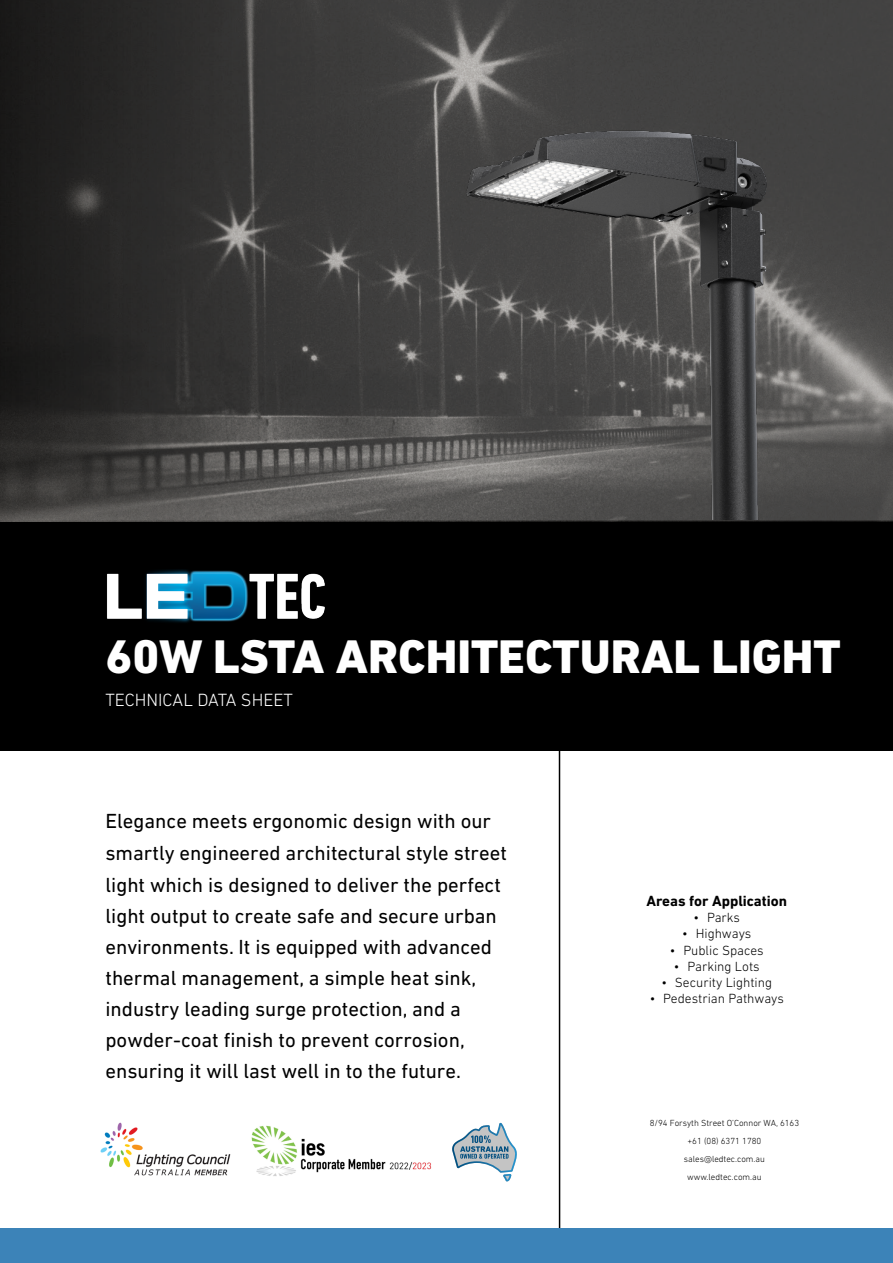
<style>
.page{position:relative;width:893px;height:1263px;background:#fff}
.page>*{position:absolute;margin:0;border:0;box-sizing:border-box;transform-origin:0 0}
.t1{font:800 48px "DIN Next LT Pro";color:#fff}
.t2{font:20.7px/31.2px "DIN Next LT Pro";color:#000}
.t3{font:300 18px "DIN Next LT Pro";color:#fff}
.t4{font:700 15px "DIN Next LT Pro";color:#000}
.t5{font:300 13.5px "DIN Next LT Pro";color:#000}
.t6{font:300 9px/18px "DIN Next LT Pro";color:#000;text-align:center}
</style>
<div class="page">
<hr style="left:559px;top:693px;width:1px;height:537px;background:#000">
<div style="left:0;top:1229px;width:893px;height:34px;background:#3c83b8"></div>
<svg style="left:452px;top:1123px;width:65px;height:58px"></svg>
<img style="left:100px;top:1122px;width:130px;height:54px">
<img style="left:251px;top:1125px;width:181px;height:51px">
<div style="left:0;top:522px;width:893px;height:228px;background:#000"></div>
<img style="left:107px;top:569px;width:218px;height:54px">
<svg style="left:0;top:0;width:893px;height:522px;background:#333231"></svg>
<img style="left:212px;top:37px;width:645px;height:482px">
<h1 class="t1" style="left:105px;top:629px;width:737px">60W LSTA ARCHITECTURAL LIGHT</h1>
<p class="t3" style="left:105px;top:689px;width:189px">TECHNICAL DATA SHEET</p>
<p class="t2" style="left:105px;top:806px;width:403px">Elegance meets ergonomic design with our smartly engineered architectural style street light which is designed to deliver the perfect light output to create safe and secure urban environments. It is equipped with advanced thermal management, a simple heat sink, industry leading surge protection, and a powder-coat finish to prevent corrosion, ensuring it will last well in to the future.</p>
<p class="t4" style="left:646px;top:892px;width:142px">Areas for Application</p>
<p class="t5" style="left:693px;top:910px;width:48px">• Parks</p>
<p class="t5" style="left:682px;top:926px;width:71px">• Highways</p>
<p class="t5" style="left:670px;top:942px;width:95px">• Public Spaces</p>
<p class="t5" style="left:674px;top:958px;width:87px">• Parking Lots</p>
<p class="t5" style="left:661px;top:974px;width:112px">• Security Lighting</p>
<p class="t5" style="left:650px;top:991px;width:136px">• Pedestrian Pathways</p>
<p class="t6" style="left:650px;top:1113px;width:151px">8/94 Forsyth Street O’Connor WA, 6163 +61 (08) 6371 1780 sales@ledtec.com.au www.ledtec.com.au</p>
</div>
